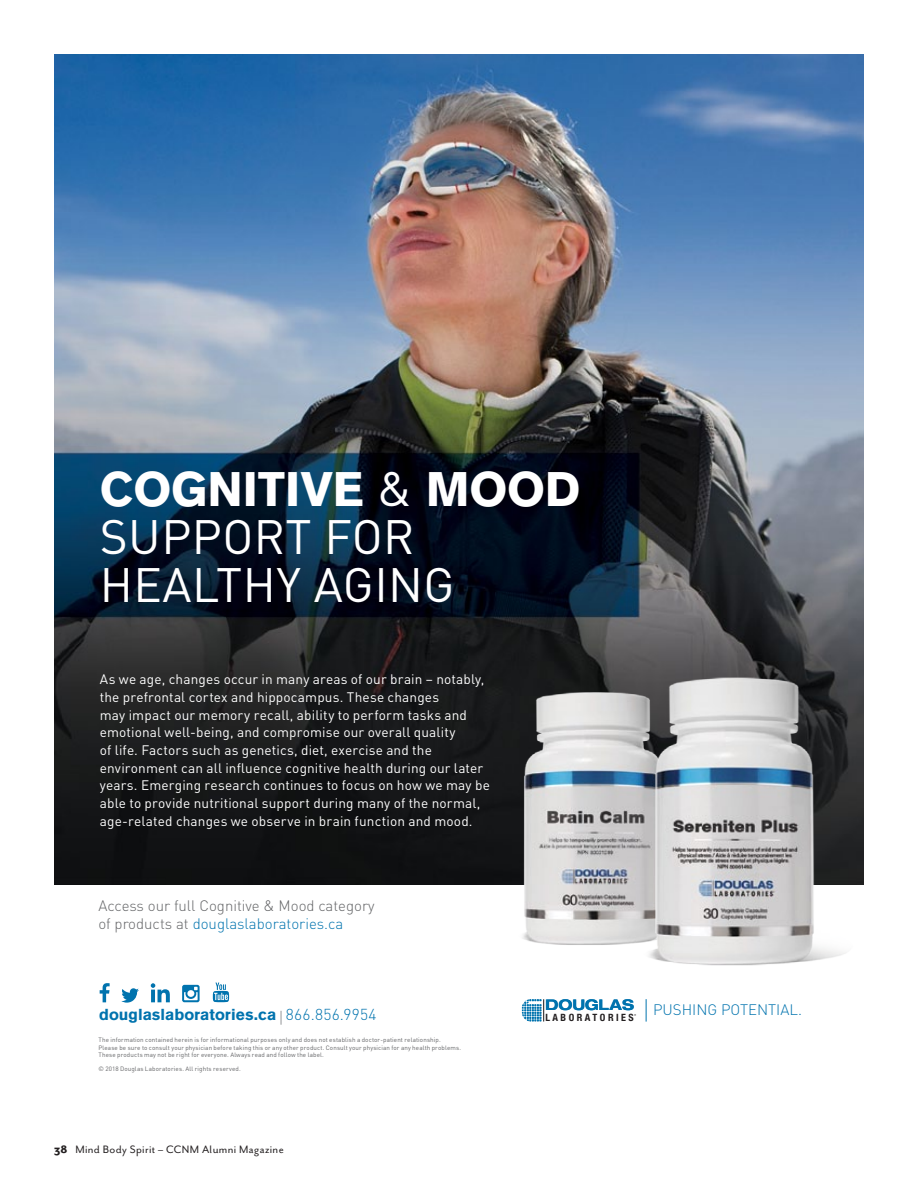
<style>
.page{position:relative;width:918px;height:1188px;background:#fff}
.page>*{position:absolute;margin:0;border:0;box-sizing:border-box;transform-origin:0 0}
.t1{font:47.7px/47.7px "DIN";letter-spacing:.01em;color:#fff}
.t2{font:900 47.7px "Akzidenz Grotesk";color:#fff}
.t3{font:900 15.6px "Akzidenz Grotesk";color:#0073ae}
.t4{font:300 15px/18px "DIN";color:#636466}
.t5{font:300 15px "DIN";color:#0073ae}
.t6{font:700 expanded 14.7px "Helvetica Neue";color:#0073ae}
.t7{font:13.65px/17.7px "DIN";letter-spacing:.01em;color:#fff}
.t8{font:12.3px "Mr Eaves San OT";letter-spacing:.03em;color:#231f20}
.t9{font:700 condensed 10.05px "Helvetica Neue";letter-spacing:.25em;color:#231f20}
.t10{font:6.3px/7.5px "DIN";letter-spacing:.02em;color:#636466}
.s1{font-family:"DIN";font-weight:400}
.s2{color:#0073ae}
.s3{font-family:"DIN";font-weight:300}
.s4{font-weight:800}
</style>
<div class="page">
<hr style="left:917px;top:0;width:1px;height:495px;background:#231f20">
<svg style="left:100px;top:983px;width:10px;height:19px"></svg>
<svg style="left:151px;top:983px;width:19px;height:19px"></svg>
<svg style="left:182px;top:985px;width:18px;height:17px"></svg>
<svg style="left:121px;top:988px;width:18px;height:15px"></svg>
<svg style="left:213px;top:983px;width:16px;height:19px"></svg>
<svg style="left:281px;top:1011px;width:1px;height:14px"></svg>
<img style="left:54px;top:54px;width:810px;height:830px">
<img style="left:481px;top:626px;width:141px;height:319px">
<img style="left:622px;top:625px;width:242px;height:391px">
<svg style="left:522px;top:999px;width:114px;height:22px"></svg>
<svg style="left:646px;top:999px;width:1px;height:23px"></svg>
<h1 class="t2" style="left:100px;top:461px;width:482px">COGNITIVE <span class="s1">&amp;</span> MOOD</h1>
<h1 class="t1" style="left:100px;top:512px;width:356px">SUPPORT FOR<br>HEALTHY AGING</h1>
<p class="t7" style="left:100px;top:670px;width:392px">As we age, changes occur in many areas of our brain – notably, the prefrontal cortex and hippocampus. These changes<br>may impact our memory recall, ability to perform tasks and emotional well-being, and compromise our overall quality<br>of life. Factors such as genetics, diet, exercise and the environment can all influence cognitive health during our later years. Emerging research continues to focus on how we may be able to provide nutritional support during many of the normal, age-related changes we observe in brain function and mood.</p>
<p class="t4" style="left:98px;top:897px;width:278px">Access our full Cognitive &amp; Mood category of products at <span class="s2">douglaslaboratories.ca</span></p>
<p class="t3" style="left:99px;top:1005px;width:279px">douglaslaboratories.ca <span class="s3">866.856.9954</span></p>
<p class="t10" style="left:98px;top:1036px;width:364px">The information contained herein is for informational purposes only and does not establish a doctor-patient relationship.<br>Please be sure to consult your physician before taking this or any other product. Consult your physician for any health problems.<br>These products may not be right for everyone. Always read and follow the label.</p>
<p class="t10" style="left:98px;top:1064px;width:144px">© 2018 Douglas Laboratories. All rights reserved.</p>
<p class="t6" style="left:545px;top:996px;width:90px">DOUGLAS</p>
<p class="t9" style="left:545px;top:1012px;width:90px">LABORATORIES</p>
<p class="t5" style="left:653px;top:1001px;width:150px">PUSHING POTENTIAL.</p>
<p class="t8" style="left:54px;top:1143px;width:231px"><span class="s4">38</span> Mind Body Spirit – CCNM Alumni Magazine</p>
</div>
